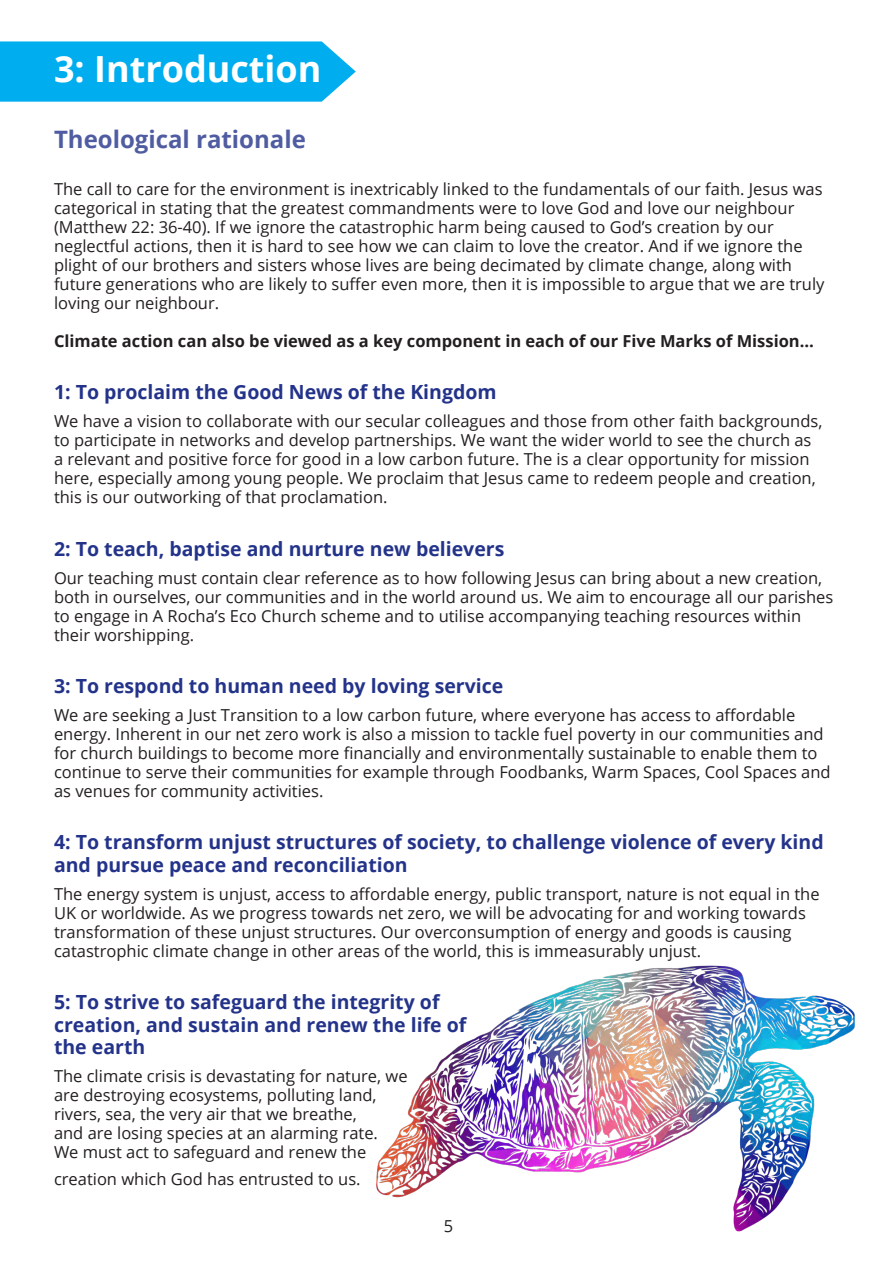
<style>
.page{position:relative;width:893px;height:1263px;background:#fff}
.page>*{position:absolute;margin:0;border:0;box-sizing:border-box;transform-origin:0 0}
.Heading_1{font:700 36px "Open Sans";color:#fff}
.Heading_2{font:700 24px "Open Sans";color:#505ca1}
.Heading_4{font:700 19.5px/22.4px "Open Sans";color:#24338a}
.t1{font:16.5px/18.9px "Open Sans";color:#231f20}
.t2{font:700 16.5px "Open Sans";color:#231f20}
</style>
<div class="page">
<svg style="left:0;top:41px;width:356px;height:61px"></svg>
<img style="left:376px;top:966px;width:479px;height:265px">
<p class="Heading_1" style="left:54px;top:43px;width:269px">3: Introduction</p>
<p class="Heading_2" style="left:54px;top:122px;width:253px">Theological rationale</p>
<p class="t1" style="left:54px;top:179px;width:772px">The call to care for the environment is inextricably linked to the fundamentals of our faith. Jesus was categorical in stating that the greatest commandments were to love God and love our neighbour (Matthew 22: 36-40). If we ignore the catastrophic harm being caused to God’s creation by our neglectful actions, then it is hard to see how we can claim to love the creator. And if we ignore the plight of our brothers and sisters whose lives are being decimated by climate change, along with future generations who are likely to suffer even more, then it is impossible to argue that we are truly loving our neighbour.</p>
<p class="t2" style="left:54px;top:329px;width:761px">Climate action can also be viewed as a key component in each of our Five Marks of Mission…</p>
<p class="Heading_4" style="left:54px;top:381px;width:444px">1: To proclaim the Good News of the Kingdom</p>
<p class="t1" style="left:54px;top:411px;width:770px">We have a vision to collaborate with our secular colleagues and those from other faith backgrounds, to participate in networks and develop partnerships. We want the wider world to see the church as a relevant and positive force for good in a low carbon future. The is a clear opportunity for mission here, especially among young people. We proclaim that Jesus came to redeem people and creation, this is our outworking of that proclamation.</p>
<p class="Heading_4" style="left:54px;top:537px;width:452px">2: To teach, baptise and nurture new believers</p>
<p class="t1" style="left:54px;top:568px;width:781px">Our teaching must contain clear reference as to how following Jesus can bring about a new creation, both in ourselves, our communities and in the world around us. We aim to encourage all our parishes to engage in A Rocha’s Eco Church scheme and to utilise accompanying teaching resources within their worshipping.</p>
<p class="Heading_4" style="left:54px;top:674px;width:451px">3: To respond to human need by loving service</p>
<p class="t1" style="left:54px;top:705px;width:778px">We are seeking a Just Transition to a low carbon future, where everyone has access to affordable energy. Inherent in our net zero work is also a mission to tackle fuel poverty in our communities and for church buildings to become more financially and environmentally sustainable to enable them to continue to serve their communities for example through Foodbanks, Warm Spaces, Cool Spaces and as venues for community activities.</p>
<p class="Heading_4" style="left:54px;top:830px;width:771px">4: To transform unjust structures of society, to challenge violence of every kind and pursue peace and reconciliation</p>
<p class="t1" style="left:54px;top:884px;width:767px">The energy system is unjust, access to affordable energy, public transport, nature is not equal in the UK or worldwide. As we progress towards net zero, we will be advocating for and working towards transformation of these unjust structures. Our overconsumption of energy and goods is causing catastrophic climate change in other areas of the world, this is immeasurably unjust.</p>
<p class="Heading_4" style="left:54px;top:990px;width:414px">5: To strive to safeguard the integrity of creation, and sustain and renew the life of the earth</p>
<p class="t1" style="left:54px;top:1066px;width:355px">The climate crisis is devastating for nature, we are destroying ecosystems, polluting land, rivers, sea, the very air that we breathe,<br>and are losing species at an alarming rate.<br>We must act to safeguard and renew the</p>
<p class="t1" style="left:54px;top:1169px;width:308px">creation which God has entrusted to us.</p>
<p class="t1" style="left:444px;top:1216px;width:11px">5</p>
</div>
